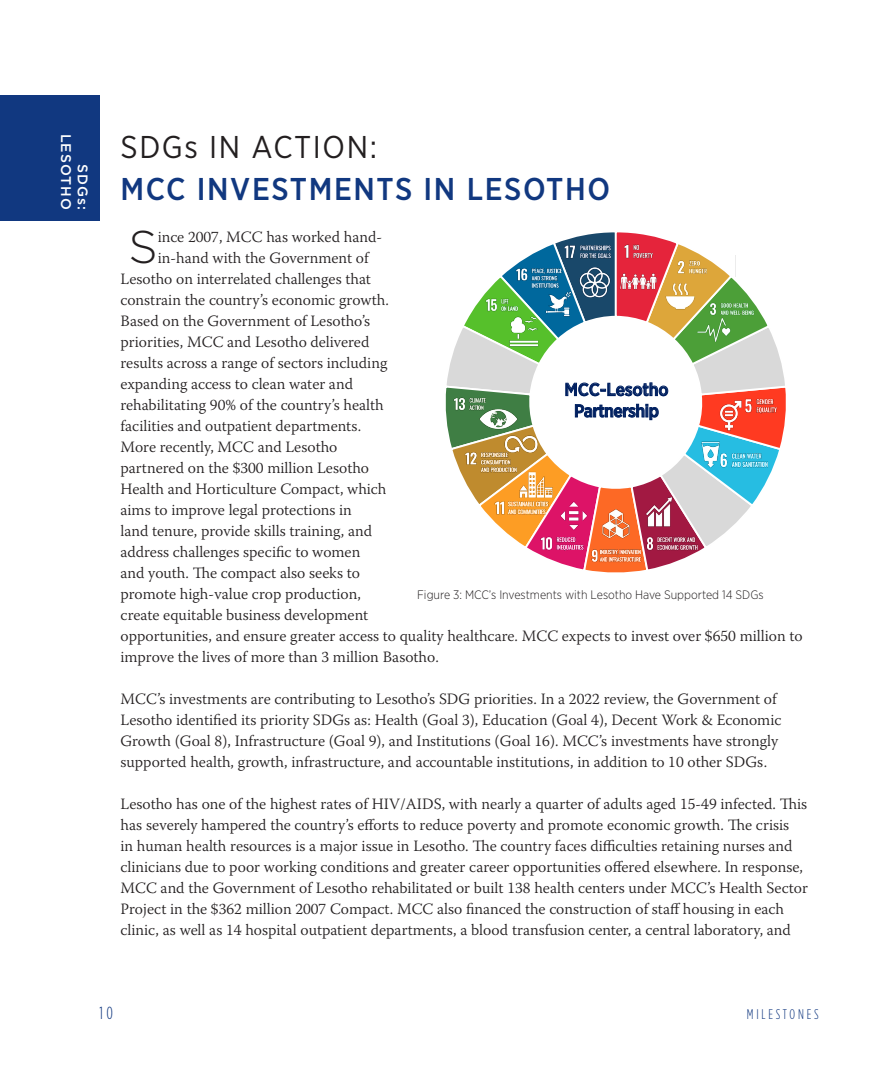
<style>
.page{position:relative;width:882px;height:1071px;background:#fff}
.page>*{position:absolute;margin:0;border:0;box-sizing:border-box;transform-origin:0 0}
.MILESTONES__Body_Text{font:300 45.68px "Gotham";color:#231f20}
.Photo_Feature_Header{font:500 31.5px/42px "Gotham Narrow";letter-spacing:.05em;color:#113880}
.t1{font:500 17.68px/21.3px "Gotham Narrow";letter-spacing:-.025em;color:#002060;text-align:center}
.t2{font:300 17.5px "Gotham Condensed";color:#113880}
.MILESTONES__Body_Text-2{font:300 15.75px/21px "Warnock Pro";color:#231f20}
.t3{font:500 14px "Gotham";letter-spacing:.075em;color:#fff}
.t4{font:300 14px "Gotham Condensed";letter-spacing:.2em;color:#113880}
.MILESTONES__inline_image_credit{font:300 12.25px "Gotham Narrow";color:#231f20}
.s1{font-weight:400;color:#231f20}
</style>
<div class="page">
<div style="left:0;top:95px;width:100px;height:126px;background:#113880"></div>
<svg style="left:445px;top:232px;width:341px;height:341px"></svg>
<img style="left:623px;top:239px;width:35px;height:21px">
<img style="left:616px;top:269px;width:43px;height:27px">
<img style="left:674px;top:256px;width:63px;height:21px">
<img style="left:661px;top:279px;width:44px;height:33px">
<img style="left:706px;top:299px;width:54px;height:19px">
<img style="left:692px;top:315px;width:44px;height:30px">
<img style="left:742px;top:395px;width:44px;height:19px">
<img style="left:714px;top:396px;width:34px;height:38px">
<img style="left:726px;top:450px;width:53px;height:19px">
<img style="left:689px;top:437px;width:37px;height:32px">
<img style="left:642px;top:533px;width:60px;height:19px">
<img style="left:637px;top:495px;width:48px;height:37px">
<img style="left:588px;top:544px;width:55px;height:20px">
<img style="left:595px;top:507px;width:46px;height:37px">
<img style="left:538px;top:532px;width:48px;height:21px">
<img style="left:557px;top:500px;width:38px;height:34px">
<img style="left:493px;top:498px;width:58px;height:21px">
<img style="left:512px;top:469px;width:42px;height:30px">
<img style="left:463px;top:448px;width:56px;height:26px">
<img style="left:499px;top:434px;width:43px;height:24px">
<img style="left:453px;top:394px;width:40px;height:22px">
<img style="left:476px;top:406px;width:43px;height:26px">
<img style="left:485px;top:295px;width:42px;height:18px">
<img style="left:494px;top:315px;width:59px;height:41px">
<img style="left:515px;top:263px;width:55px;height:27px">
<img style="left:537px;top:291px;width:41px;height:29px">
<img style="left:562px;top:242px;width:59px;height:19px">
<img style="left:576px;top:264px;width:38px;height:37px">
<p class="t3" style="left:75px;top:134px;width:78px;rotate:90deg">LESOTHO</p>
<p class="Photo_Feature_Header" style="left:121px;top:125px;width:491px"><span class="s1">SDGs IN ACTION:<br></span>MCC INVESTMENTS IN LESOTHO</p>
<p class="t3" style="left:92px;top:164px;width:48px;rotate:90deg">SDGs:</p>
<p class="MILESTONES__Body_Text" style="left:128px;top:217px;width:31px">S</p>
<p class="MILESTONES__Body_Text-2" style="left:158px;top:226px;width:226px">ince 2007, MCC has worked hand-</p>
<p class="MILESTONES__Body_Text-2" style="left:158px;top:247px;width:212px">in-hand with the Government of</p>
<p class="MILESTONES__Body_Text-2" style="left:121px;top:268px;width:252px">Lesotho on interrelated challenges that</p>
<p class="MILESTONES__Body_Text-2" style="left:121px;top:289px;width:270px">constrain the country’s economic growth.</p>
<p class="MILESTONES__Body_Text-2" style="left:121px;top:310px;width:251px">Based on the Government of Lesotho’s</p>
<p class="MILESTONES__Body_Text-2" style="left:121px;top:331px;width:251px">priorities, MCC and Lesotho delivered</p>
<p class="MILESTONES__Body_Text-2" style="left:121px;top:352px;width:268px">results across a range of sectors including</p>
<p class="MILESTONES__Body_Text-2" style="left:121px;top:373px;width:234px">expanding access to clean water and</p>
<p class="MILESTONES__Body_Text-2" style="left:121px;top:394px;width:265px">rehabilitating 90% of the country’s health</p>
<p class="MILESTONES__Body_Text-2" style="left:121px;top:415px;width:242px">facilities and outpatient departments.</p>
<p class="MILESTONES__Body_Text-2" style="left:121px;top:436px;width:218px">More recently, MCC and Lesotho</p>
<p class="MILESTONES__Body_Text-2" style="left:121px;top:457px;width:250px">partnered on the $300 million Lesotho</p>
<p class="MILESTONES__Body_Text-2" style="left:121px;top:478px;width:267px">Health and Horticulture Compact, which</p>
<p class="MILESTONES__Body_Text-2" style="left:121px;top:499px;width:233px">aims to improve legal protections in</p>
<p class="MILESTONES__Body_Text-2" style="left:121px;top:520px;width:253px">land tenure, provide skills training, and</p>
<p class="MILESTONES__Body_Text-2" style="left:121px;top:541px;width:241px">address challenges specific to women</p>
<p class="MILESTONES__Body_Text-2" style="left:121px;top:562px;width:241px">and youth. The compact also seeks to</p>
<p class="MILESTONES__Body_Text-2" style="left:121px;top:583px;width:242px">promote high-value crop production,</p>
<p class="MILESTONES__Body_Text-2" style="left:121px;top:604px;width:249px">create equitable business development</p>
<p class="MILESTONES__Body_Text-2" style="left:121px;top:625px;width:684px">opportunities, and ensure greater access to quality healthcare. MCC expects to invest over $650 million to</p>
<p class="MILESTONES__Body_Text-2" style="left:121px;top:646px;width:320px">improve the lives of more than 3 million Basotho.</p>
<p class="MILESTONES__Body_Text-2" style="left:121px;top:688px;width:663px">MCC’s investments are contributing to Lesotho’s SDG priorities. In a 2022 review, the Government of Lesotho identified its priority SDGs as: Health (Goal 3), Education (Goal 4), Decent Work &amp; Economic Growth (Goal 8), Infrastructure (Goal 9), and Institutions (Goal 16). MCC’s investments have strongly supported health, growth, infrastructure, and accountable institutions, in addition to 10 other SDGs.</p>
<p class="MILESTONES__Body_Text-2" style="left:121px;top:793px;width:689px">Lesotho has one of the highest rates of HIV/AIDS, with nearly a quarter of adults aged 15-49 infected. This has severely hampered the country’s efforts to reduce poverty and promote economic growth. The crisis<br>in human health resources is a major issue in Lesotho. The country faces difficulties retaining nurses and clinicians due to poor working conditions and greater career opportunities offered elsewhere. In response, MCC and the Government of Lesotho rehabilitated or built 138 health centers under MCC’s Health Sector Project in the $362 million 2007 Compact. MCC also financed the construction of staff housing in each clinic, as well as 14 hospital outpatient departments, a blood transfusion center, a central laboratory, and</p>
<p class="t1" style="left:565px;top:378px;width:105px">MCC-Lesotho<br>Partnership</p>
<p class="MILESTONES__inline_image_credit" style="left:417px;top:587px;width:348px">Figure 3: MCC’s Investments with Lesotho Have Supported 14 SDGs</p>
<p class="t2" style="left:100px;top:1003px;width:15px">10</p>
<p class="t4" style="left:747px;top:1006px;width:73px">MILESTONES</p>
</div>
